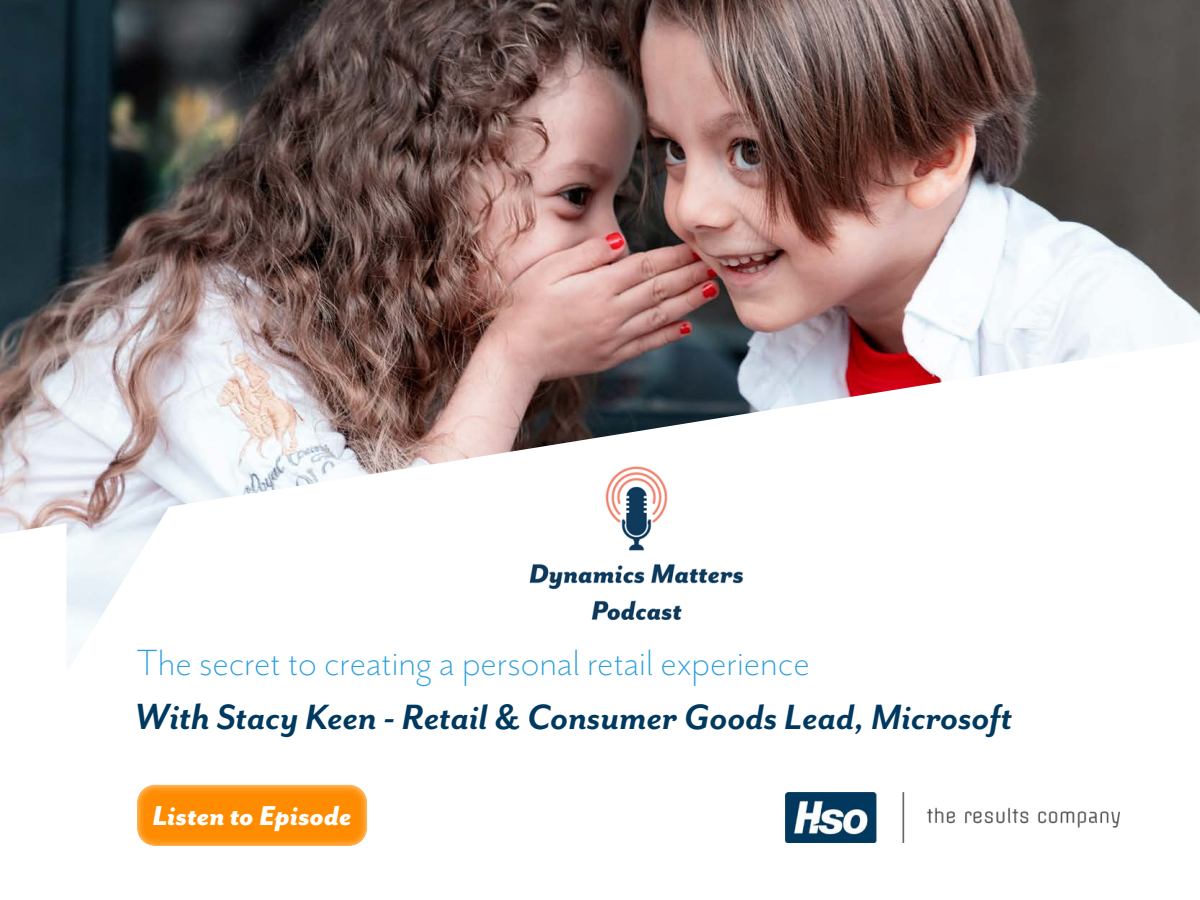
<style>
.page{position:relative;width:1200px;height:900px;background:#fff}
.page>*{position:absolute;margin:0;border:0;box-sizing:border-box;transform-origin:0 0}
.t1{font:300 42px "Mr Eaves San OT";color:#2c9fda}
.t2{font:italic 700 40.5px "Mr Eaves San OT";color:#00395f}
.t3{font:italic 800 31.5px "Mr Eaves San OT";color:#fff}
.s1{font-size:42px}
</style>
<div class="page">
<img style="left:0;top:0;width:1200px;height:667px">
<img style="left:785px;top:793px;width:335px;height:49px">
<img style="left:519px;top:463px;width:230px;height:168px">
<div style="left:136px;top:782px;width:234px;height:65px;background:#fff;opacity:.8"></div>
<div style="left:146px;top:798px;width:213px;height:35px;background:#ff8c00"></div>
<p class="t1" style="left:137px;top:640px;width:674px">The secret to creating a personal retail experience</p>
<p class="t2" style="left:135px;top:694px;width:879px"><span class="s1">With</span> Stacy Keen - Retail &amp; Consumer Goods Lead, Microsoft</p>
<p class="t3" style="left:153px;top:797px;width:201px">Listen to Episode</p>
</div>
